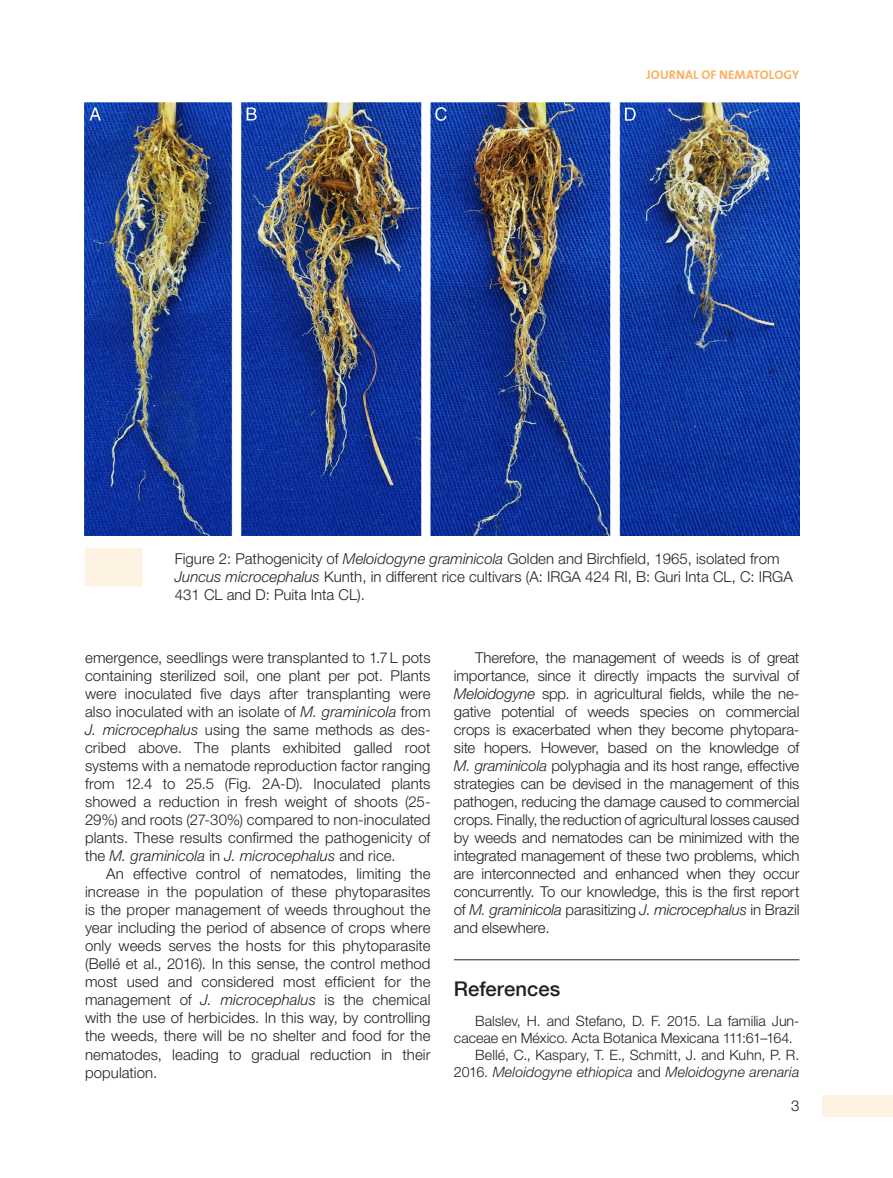
<style>
.page{position:relative;width:893px;height:1178px;background:#fff}
.page>*{position:absolute;margin:0;border:0;box-sizing:border-box;transform-origin:0 0}
.pRefTitle{font:500 20.25px "Helvetica Neue LT Com";color:#231f20}
.pPara{font:300 15px/18px "Helvetica Neue LT Pro";letter-spacing:-.005em;color:#231f20}
.pfigure_caption2{font:300 15px/18px "Helvetica Neue LT Pro";color:#231f20}
.page-number{font:300 15px "Helvetica Neue LT Pro";color:#231f20}
.pReference{font:300 14.25px/17.1px "Helvetica Neue LT Pro";color:#231f20}
.t1{font:700 12.75px "The Mix Plain";letter-spacing:.01em;color:#fab05f}
.s1{font-family:"Helvetica Neue LT Std";font-style:italic}
.s2{font-family:"Helvetica Neue LT Std"}
</style>
<div class="page">
<div style="left:823px;top:1095px;width:70px;height:21px;background:#fef2e3"></div>
<div style="left:85px;top:548px;width:57px;height:38px;background:#fef2e3"></div>
<img style="left:85px;top:103px;width:714px;height:432px">
<hr style="left:454px;top:959px;width:345px;height:1px;background:#231f20">
<p class="t1" style="left:646px;top:64px;width:154px">JOURNAL OF NEMATOLOGY</p>
<p class="pfigure_caption2" style="left:175px;top:549px;width:619px">Figure 2: Pathogenicity of <span class="s1">Meloidogyne graminicola</span> Golden and Birchfield, 1965, isolated from<br><span class="s1">Juncus microcephalus</span> Kunth, in different rice cultivars (A: IRGA 424 RI, B: Guri Inta CL, C: IRGA<br>431 CL and D: Puita Inta CL).</p>
<p class="pPara" style="left:85px;top:649px;width:347px">emergence, seedlings were transplanted to 1.7L pots containing sterilized soil, one plant per pot. Plants were inoculated five days after transplanting were also inoculated with an isolate of <span class="s1">M. graminicola</span> from <span class="s1">J. microcephalus</span> using the same methods as des&shy;cribed above. The plants exhibited galled root systems with a nematode reproduction factor ranging from 12.4 to 25.5 (Fig. 2A-D). Inoculated plants showed a reduction in fresh weight of shoots (25- 29%) and roots (27-30%) compared to non-inoculated plants. These results confirmed the pathogenicity of the <span class="s1">M. graminicola</span> in <span class="s1">J. microcephalus</span> and rice.</p>
<p class="pPara" style="left:85px;top:865px;width:347px;text-align:justify;text-indent:21px">An effective control of nematodes, limiting the increase in the population of these phytoparasites is the proper management of weeds throughout the year including the period of absence of crops where only weeds serves the hosts for this phytoparasite (Bellé et al., 2016). In this sense, the control method most used and considered most efficient for the management of <span class="s1">J. microcephalus</span> is the chemical with the use of herbicides. In this way, by controlling the weeds, there will be no shelter and food for the nematodes, leading to gradual reduction in their population.</p>
<p class="pPara" style="left:454px;top:649px;width:347px;text-indent:21px">Therefore, the management of weeds is of great importance, since it directly impacts the survival of <span class="s1">Meloidogyne</span> spp. in agricultural fields, while the ne&shy;gative potential of weeds species on commercial crops is exacerbated when they become phytopara&shy;site hopers. However, based on the knowledge of <span class="s1">M. graminicola</span> polyphagia and its host range, effective strategies can be devised in the management of this pathogen, reducing the damage caused to commercial crops. Finally, the reduction of agricultural losses caused by weeds and nematodes can be minimized with the integrated management of these two problems, which are interconnected and enhanced when they occur concurrently. To our knowledge, this is the first report of <span class="s1">M. graminicola</span> parasitizing <span class="s1">J. microcephalus</span> in Brazil and elsewhere.</p>
<p class="pRefTitle" style="left:454px;top:976px;width:108px">References</p>
<p class="pReference" style="left:454px;top:1012px;width:345px;text-indent:21px">Balslev, H. and Stefano, D. F. 2015. La familia Jun&shy;caceae en México. <span class="s2">Acta Botanica Mexicana</span> 111:61–164.</p>
<p class="pReference" style="left:454px;top:1046px;width:347px;text-align:right">Bellé, C., Kaspary, T. E., Schmitt, J. and Kuhn, P. R.<br>2016. <span class="s1">Meloidogyne ethiopica</span> and <span class="s1">Meloidogyne arenaria</span></p>
<p class="page-number" style="left:791px;top:1096px;width:10px">3</p>
</div>
